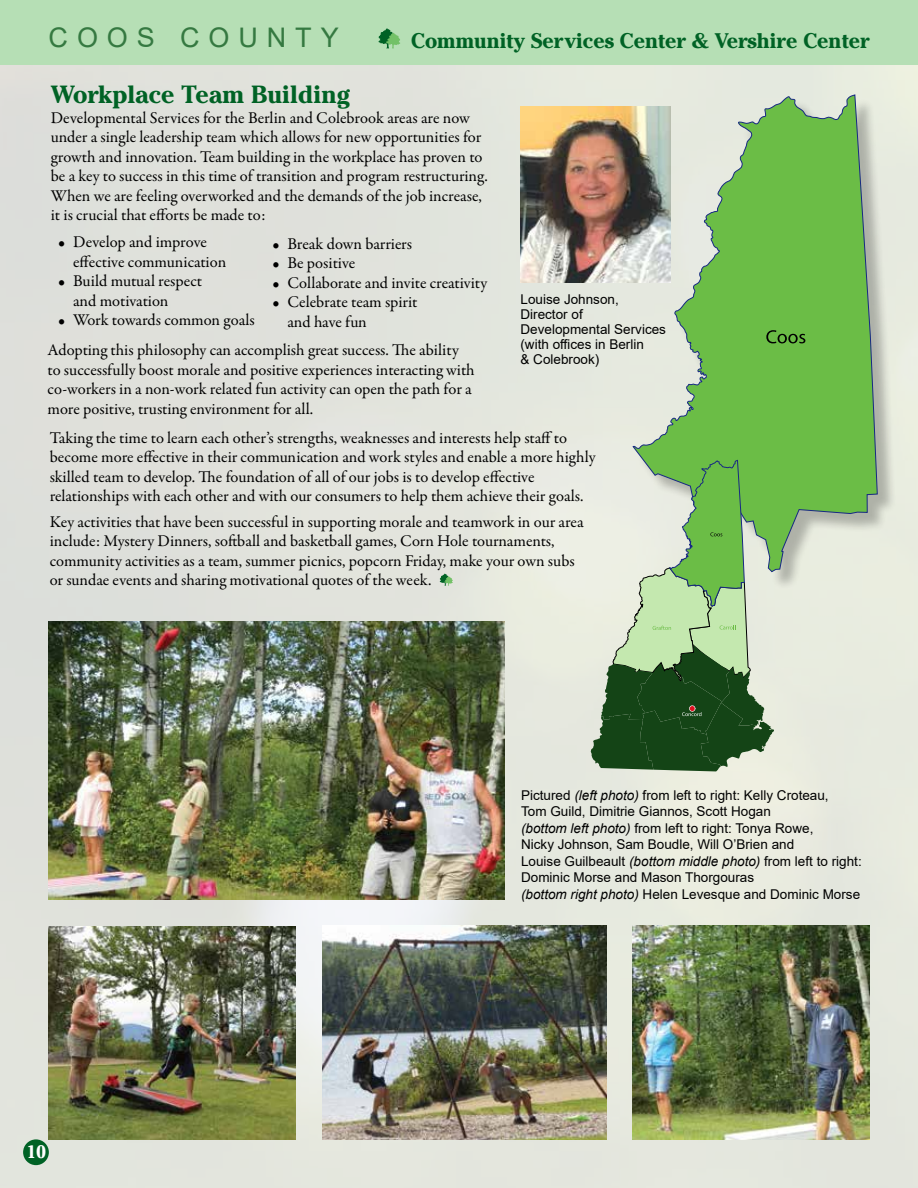
<style>
.page{position:relative;width:918px;height:1188px;background:#fff}
.page>*{position:absolute;margin:0;border:0;box-sizing:border-box;transform-origin:0 0}
.t1{font:27px "Arial";letter-spacing:.33em;color:#357941}
.t2{font:700 24.75px "Cheltenham";color:#006225}
.t3{font:700 21px "Cheltenham";color:#006225}
.t4{font:700 18px "Cheltenham";color:#fff}
.t5{font:16.5px/19.5px "Garamond Premr Pro";letter-spacing:-.005em;color:#000}
.t6{font:13.5px/16.5px "Arial";color:#000}
.s1{font-style:italic}
</style>
<div class="page">
<img style="left:0;top:65px;width:918px;height:1123px">
<div style="left:0;top:0;width:918px;height:65px;background:#b6dfb5"></div>
<div style="left:636px;top:98px;width:261px;height:493px;background:#000;opacity:.25"></div>
<svg style="left:632px;top:94px;width:246px;height:478px;background:#90c877"></svg>
<svg style="left:766px;top:330px;width:39px;height:13px"></svg>
<svg style="left:591px;top:460px;width:183px;height:311px;background:#8eb082"></svg>
<svg style="left:379px;top:28px;width:21px;height:20px"></svg>
<div style="left:23px;top:1139px;width:26px;height:26px;background:#006225;border-radius:50%"></div>
<img style="left:49px;top:621px;width:455px;height:278px">
<img style="left:48px;top:927px;width:247px;height:212px">
<img style="left:322px;top:926px;width:284px;height:213px">
<img style="left:633px;top:926px;width:236px;height:213px">
<svg style="left:440px;top:574px;width:13px;height:12px"></svg>
<img style="left:521px;top:107px;width:150px;height:176px">
<h1 class="t1" style="left:49px;top:19px;width:292px">COOS COUNTY</h1>
<p class="t3" style="left:411px;top:28px;width:460px">Community Services Center &amp; Vershire Center</p>
<h2 class="t2" style="left:51px;top:80px;width:301px">Workplace Team Building</h2>
<p class="t5" style="left:51px;top:108px;width:439px">Developmental Services for the Berlin and Colebrook areas are now under a single leadership team which allows for new opportunities for growth and innovation. Team building in the workplace has proven to be a key to success in this time of transition and program restructuring.<br>When we are feeling overworked and the demands of the job increase, it is crucial that efforts be made to:</p>
<p class="t5" style="left:73px;top:233px;width:155px;text-indent:-15px">• Develop and improve effective communication</p>
<p class="t5" style="left:73px;top:272px;width:131px;text-indent:-15px">• Build mutual respect and motivation</p>
<p class="t5" style="left:58px;top:311px;width:198px">• Work towards common goals</p>
<p class="t5" style="left:272px;top:234px;width:141px">• Break down barriers</p>
<p class="t5" style="left:272px;top:253px;width:84px">• Be positive</p>
<p class="t5" style="left:272px;top:273px;width:216px">• Collaborate and invite creativity</p>
<p class="t5" style="left:287px;top:292px;width:132px;text-indent:-15px">• Celebrate team spirit and have fun</p>
<p class="t5" style="left:48px;top:341px;width:429px">Adopting this philosophy can accomplish great success. The ability to successfully boost morale and positive experiences interacting with co-workers in a non-work related fun activity can open the path for a more positive, trusting environment for all.</p>
<p class="t6" style="left:520px;top:291px;width:147px;line-height:15px">Louise Johnson,<br>Director of<br>Developmental Services (with offices in Berlin<br>&amp; Colebrook)</p>
<p class="t5" style="left:50px;top:428px;width:547px">Taking the time to learn each other’s strengths, weaknesses and interests help staff to become more effective in their communication and work styles and enable a more highly skilled team to develop. The foundation of all of our jobs is to develop effective relationships with each other and with our consumers to help them achieve their goals.</p>
<p class="t5" style="left:50px;top:512px;width:535px">Key activities that have been successful in supporting morale and teamwork in our area include: Mystery Dinners, softball and basketball games, Corn Hole tournaments, community activities as a team, summer picnics, popcorn Friday, make your own subs or sundae events and sharing motivational quotes of the week.</p>
<p class="t4" style="left:26px;top:1141px;width:22px">10</p>
<p class="t6" style="left:521px;top:787px;width:342px">Pictured <span class="s1">(left photo)</span> from left to right: Kelly Croteau,<br>Tom Guild, Dimitrie Giannos, Scott Hogan<br><span class="s1">(bottom left photo)</span> from left to right: Tonya Rowe,<br>Nicky Johnson, Sam Boudle, Will O’Brien and<br>Louise Guilbeault <span class="s1">(bottom middle photo)</span> from left to right:<br>Dominic Morse and Mason Thorgouras<br><span class="s1">(bottom right photo)</span> Helen Levesque and Dominic Morse</p>
</div>
